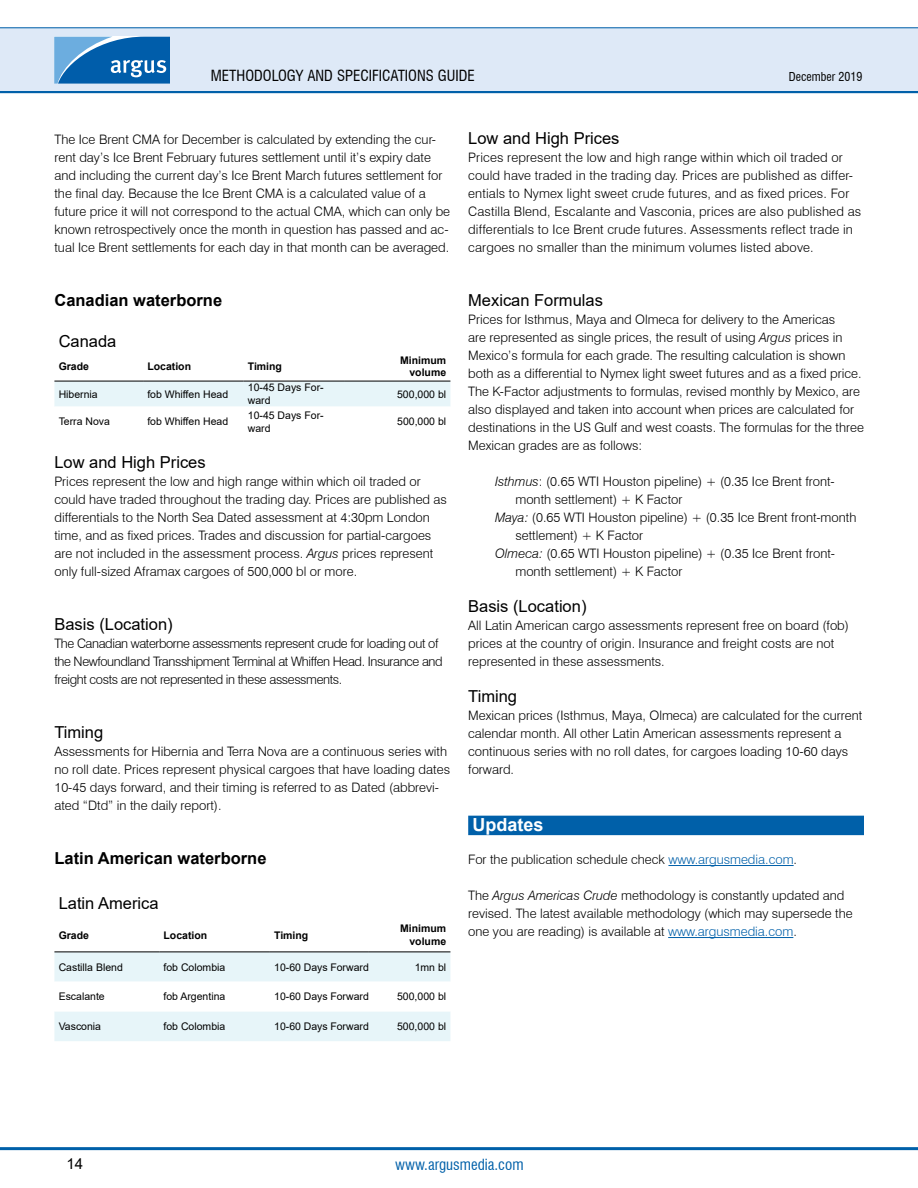
<style>
.page{position:relative;width:918px;height:1188px;background:#fff}
.page>*{position:absolute;margin:0;border:0;box-sizing:border-box;transform-origin:0 0}
.t1{font:700 18px "Arial";color:#fff}
.t2{font:16.5px "Arial";color:#000}
.t3{font:700 16.5px "Arial";color:#000}
.t4{font:condensed 15px "Swiss 721 BT";color:#000}
.t5{font:condensed 15px "Swiss 721 BT";color:#0060a9}
.t6{font:15px "Arial";color:#000}
.t7{font:300 13.05px/18px "Swiss 721 BT";color:#000}
.t8{font:300 13.05px/18px "Swiss 721 BT";letter-spacing:-.03em;color:#000}
.t9{font:condensed 12px "Swiss 721 BT";color:#000}
.t10{font:10.5px/12.6px "Arial";color:#000}
.t11{font:700 10.5px/12.6px "Arial";color:#000;text-align:right}
.s1{font-style:italic}
.s2{color:#0060a9}
</style>
<div class="page">
<hr style="left:0;top:90px;width:918px;height:3px;background:#0060a9">
<div style="left:0;top:28px;width:918px;height:63px;background:#dee9f7"></div>
<hr style="left:0;top:27px;width:918px;height:1px;background:#0060a9">
<svg style="left:54px;top:37px;width:116px;height:46px;background:#317ebd"></svg>
<hr style="left:0;top:1147px;width:918px;height:3px;background:#0060a9">
<div style="left:54px;top:380px;width:396px;height:26px;background:#e7f5f9"></div>
<hr style="left:54px;top:381px;width:89px;height:1px;background:#000">
<hr style="left:143px;top:381px;width:101px;height:1px;background:#000">
<hr style="left:244px;top:381px;width:100px;height:1px;background:#000">
<hr style="left:344px;top:381px;width:106px;height:1px;background:#000">
<svg style="left:54px;top:951px;width:396px;height:90px"></svg>
<hr style="left:54px;top:952px;width:105px;height:1px;background:#000">
<hr style="left:159px;top:952px;width:111px;height:1px;background:#000">
<hr style="left:270px;top:952px;width:99px;height:1px;background:#000">
<hr style="left:369px;top:952px;width:81px;height:1px;background:#000">
<div style="left:468px;top:816px;width:396px;height:19px;background:#0060a9"></div>
<hr style="left:668px;top:865px;width:126px;height:1px;background:#0060a9">
<hr style="left:668px;top:937px;width:125px;height:1px;background:#0060a9">
<p class="t4" style="left:211px;top:67px;width:265px">Methodology and specifications guide</p>
<p class="t9" style="left:789px;top:69px;width:75px">December 2019</p>
<p class="t7" style="left:54px;top:130px;width:397px">The Ice Brent CMA for December is calculated by extending the cur&shy;rent day’s Ice Brent February futures settlement until it’s expiry date and including the current day’s Ice Brent March futures settlement for the final day. Because the Ice Brent CMA is a calculated value of a future price it will not correspond to the actual CMA, which can only be known retrospectively once the month in question has passed and ac&shy;tual Ice Brent settlements for each day in that month can be averaged.</p>
<p class="t3" style="left:54px;top:289px;width:169px">Canadian waterborne</p>
<p class="t2" style="left:59px;top:330px;width:59px">Canada</p>
<p class="t11" style="left:59px;top:360px;width:32px">Grade</p>
<p class="t11" style="left:147px;top:360px;width:45px">Location</p>
<p class="t11" style="left:248px;top:360px;width:36px">Timing</p>
<p class="t11" style="left:400px;top:354px;width:48px">Minimum volume</p>
<p class="t10" style="left:59px;top:388px;width:41px">Hibernia</p>
<p class="t10" style="left:147px;top:388px;width:82px">fob Whiffen Head</p>
<p class="t10" style="left:248px;top:381px;width:77px">10-45 Days For&shy;ward</p>
<p class="t10" style="left:397px;top:388px;width:51px">500,000 bl</p>
<p class="t10" style="left:59px;top:415px;width:53px">Terra Nova</p>
<p class="t10" style="left:147px;top:415px;width:82px">fob Whiffen Head</p>
<p class="t10" style="left:248px;top:409px;width:77px">10-45 Days For&shy;ward</p>
<p class="t10" style="left:397px;top:415px;width:51px">500,000 bl</p>
<p class="t2" style="left:54px;top:451px;width:153px">Low and High Prices</p>
<p class="t7" style="left:54px;top:472px;width:394px">Prices represent the low and high range within which oil traded or could have traded throughout the trading day. Prices are published as differentials to the North Sea Dated assessment at 4:30pm London time, and as fixed prices. Trades and discussion for partial-cargoes are not included in the assessment process. <span class="s1">Argus</span> prices represent only full-sized Aframax cargoes of 500,000 bl or more.</p>
<p class="t2" style="left:54px;top:613px;width:120px">Basis (Location)</p>
<p class="t8" style="left:54px;top:634px;width:390px">The Canadian waterborne assessments represent crude for loading out of the Newfoundland Transshipment Terminal at Whiffen Head. Insurance and freight costs are not represented in these assessments.</p>
<p class="t2" style="left:54px;top:721px;width:50px">Timing</p>
<p class="t7" style="left:54px;top:742px;width:397px">Assessments for Hibernia and Terra Nova are a continuous series with no roll date. Prices represent physical cargoes that have loading dates 10-45 days forward, and their timing is referred to as Dated (abbrevi&shy;ated “Dtd” in the daily report).</p>
<p class="t3" style="left:54px;top:847px;width:214px">Latin American waterborne</p>
<p class="t2" style="left:59px;top:892px;width:101px">Latin America</p>
<p class="t11" style="left:59px;top:929px;width:32px">Grade</p>
<p class="t11" style="left:164px;top:929px;width:45px">Location</p>
<p class="t11" style="left:274px;top:929px;width:36px">Timing</p>
<p class="t11" style="left:400px;top:922px;width:48px">Minimum volume</p>
<p class="t10" style="left:59px;top:961px;width:66px">Castilla Blend</p>
<p class="t10" style="left:164px;top:961px;width:63px">fob Colombia</p>
<p class="t10" style="left:274px;top:961px;width:96px">10-60 Days Forward</p>
<p class="t10" style="left:415px;top:961px;width:33px">1mn bl</p>
<p class="t10" style="left:59px;top:990px;width:48px">Escalante</p>
<p class="t10" style="left:164px;top:990px;width:63px">fob Argentina</p>
<p class="t10" style="left:274px;top:990px;width:96px">10-60 Days Forward</p>
<p class="t10" style="left:397px;top:990px;width:51px">500,000 bl</p>
<p class="t10" style="left:59px;top:1020px;width:44px">Vasconia</p>
<p class="t10" style="left:164px;top:1020px;width:63px">fob Colombia</p>
<p class="t10" style="left:274px;top:1020px;width:96px">10-60 Days Forward</p>
<p class="t10" style="left:397px;top:1020px;width:51px">500,000 bl</p>
<p class="t2" style="left:468px;top:127px;width:153px">Low and High Prices</p>
<p class="t7" style="left:468px;top:148px;width:394px">Prices represent the low and high range within which oil traded or could have traded in the trading day. Prices are published as differ&shy;entials to Nymex light sweet crude futures, and as fixed prices. For Castilla Blend, Escalante and Vasconia, prices are also published as differentials to Ice Brent crude futures. Assessments reflect trade in cargoes no smaller than the minimum volumes listed above.</p>
<p class="t2" style="left:468px;top:289px;width:136px">Mexican Formulas</p>
<p class="t7" style="left:468px;top:310px;width:397px">Prices for Isthmus, Maya and Olmeca for delivery to the Americas<br>are represented as single prices, the result of using <span class="s1">Argus</span> prices in Mexico’s formula for each grade. The resulting calculation is shown both as a differential to Nymex light sweet futures and as a fixed price.<br>The K-Factor adjustments to formulas, revised monthly by Mexico, are also displayed and taken into account when prices are calculated for destinations in the US Gulf and west coasts. The formulas for the three Mexican grades are as follows:</p>
<p class="t7" style="left:495px;top:472px;width:341px"><span class="s1">Isthmus</span>: (0.65 WTI Houston pipeline) + (0.35 Ice Brent front-</p>
<p class="t7" style="left:515px;top:490px;width:169px">month settlement) + K Factor</p>
<p class="t7" style="left:495px;top:508px;width:363px"><span class="s1">Maya:</span> (0.65 WTI Houston pipeline) + (0.35 Ice Brent front-month</p>
<p class="t7" style="left:515px;top:526px;width:129px">settlement) + K Factor</p>
<p class="t7" style="left:495px;top:544px;width:341px"><span class="s1">Olmeca:</span> (0.65 WTI Houston pipeline) + (0.35 Ice Brent front-</p>
<p class="t7" style="left:515px;top:562px;width:169px">month settlement) + K Factor</p>
<p class="t2" style="left:468px;top:595px;width:120px">Basis (Location)</p>
<p class="t7" style="left:468px;top:616px;width:382px">All Latin American cargo assessments represent free on board (fob) prices at the country of origin. Insurance and freight costs are not represented in these assessments.</p>
<p class="t2" style="left:468px;top:685px;width:50px">Timing</p>
<p class="t7" style="left:468px;top:706px;width:396px">Mexican prices (Isthmus, Maya, Olmeca) are calculated for the current calendar month. All other Latin American assessments represent a continuous series with no roll dates, for cargoes loading 10-60 days forward.</p>
<h1 class="t1" style="left:472px;top:812px;width:73px">Updates</h1>
<p class="t7" style="left:468px;top:850px;width:330px">For the publication schedule check <span class="s2">www.argusmedia.com</span>.</p>
<p class="t7" style="left:468px;top:886px;width:386px">The <span class="s1">Argus Americas Crude</span> methodology is constantly updated and revised. The latest available methodology (which may supersede the one you are reading) is available at <span class="s2">www.argusmedia.com</span>.</p>
<p class="t6" style="left:67px;top:1154px;width:18px">14</p>
<p class="t5" style="left:395px;top:1155px;width:130px">www.argusmedia.com</p>
</div>
